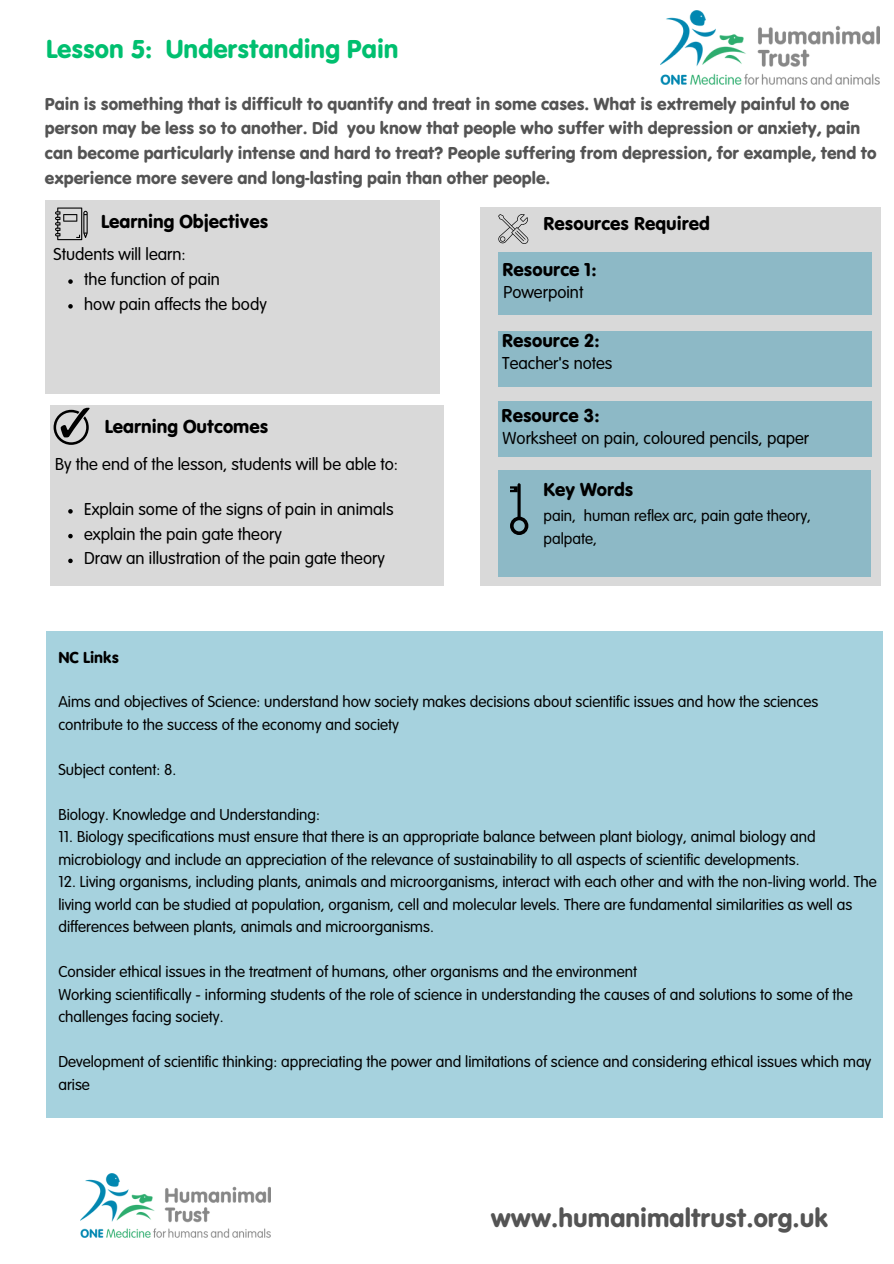
<style>
.page{position:relative;width:894px;height:1264px;background:#fff}
.page>*{position:absolute;margin:0;border:0;box-sizing:border-box;transform-origin:0 0}
.t1{font:27px "VAG Rundschrift D";color:#00bf6f}
.t2{font:27px "VAG Rundschrift D";color:#545454}
.t3{font:19.5px "VAG Rundschrift D";color:#000}
.t4{font:18px/24.8px "VAG Rundschrift D";color:#545454}
.t5{font:300 18px "VAG Rundschrift D";color:#000}
.t6{font:300 16.5px/22.5px "VAG Rundschrift D";color:#000}
.t7{font:16.5px "VAG Rundschrift D";color:#000}
</style>
<div class="page">
<div style="left:45px;top:200px;width:394px;height:194px;background:#d9d9d9"></div>
<div style="left:480px;top:207px;width:400px;height:379px;background:#d9d9d9"></div>
<svg style="left:55px;top:207px;width:33px;height:33px"></svg>
<div style="left:50px;top:405px;width:393px;height:181px;background:#d9d9d9"></div>
<svg style="left:54px;top:408px;width:36px;height:37px"></svg>
<svg style="left:498px;top:214px;width:30px;height:30px"></svg>
<div style="left:498px;top:401px;width:373px;height:56px;background:#8db9c6"></div>
<div style="left:498px;top:470px;width:372px;height:106px;background:#8db9c6"></div>
<svg style="left:510px;top:483px;width:18px;height:52px"></svg>
<img style="left:660px;top:10px;width:218px;height:75px">
<div style="left:498px;top:331px;width:373px;height:56px;background:#8db9c6"></div>
<div style="left:498px;top:253px;width:373px;height:62px;background:#8db9c6"></div>
<svg style="left:68px;top:279px;width:5px;height:5px"></svg>
<svg style="left:68px;top:304px;width:5px;height:4px"></svg>
<svg style="left:68px;top:509px;width:5px;height:4px"></svg>
<svg style="left:68px;top:534px;width:5px;height:4px"></svg>
<svg style="left:68px;top:558px;width:5px;height:5px"></svg>
<div style="left:46px;top:631px;width:835px;height:486px;background:#a6d2de"></div>
<img style="left:80px;top:1173px;width:190px;height:64px">
<h1 class="t1" style="left:46px;top:38px;width:354px">Lesson 5: Understanding Pain</h1>
<p class="t4" style="left:45px;top:93px;width:833px">Pain is something that is difficult to quantify and treat in some cases. What is extremely painful to one person may be less so to another. Did you know that people who suffer with depression or anxiety, pain can become particularly intense and hard to treat? People suffering from depression, for example, tend to experience more severe and long-lasting pain than other people.</p>
<h2 class="t3" style="left:101px;top:214px;width:169px">Learning Objectives</h2>
<h2 class="t3" style="left:543px;top:215px;width:168px">Resources Required</h2>
<h2 class="t5" style="left:54px;top:247px;width:134px">Students will learn:</h2>
<p class="t5" style="left:84px;top:272px;width:137px">the function of pain</p>
<p class="t5" style="left:84px;top:297px;width:184px">how pain affects the body</p>
<p class="t3" style="left:105px;top:419px;width:165px">Learning Outcomes</p>
<p class="t5" style="left:55px;top:457px;width:344px">By the end of the lesson, students will be able to:</p>
<p class="t5" style="left:84px;top:501px;width:311px">Explain some of the signs of pain in animals</p>
<h2 class="t5" style="left:84px;top:526px;width:199px">explain the pain gate theory</h2>
<h2 class="t5" style="left:84px;top:551px;width:302px">Draw an illustration of the pain gate theory</h2>
<h2 class="t3" style="left:502px;top:261px;width:96px">Resource 1:</h2>
<p class="t5" style="left:503px;top:284px;width:81px">Powerpoint</p>
<p class="t3" style="left:502px;top:333px;width:99px">Resource 2:</p>
<p class="t5" style="left:502px;top:356px;width:112px">Teacher's notes</p>
<h2 class="t3" style="left:501px;top:407px;width:99px">Resource 3:</h2>
<p class="t5" style="left:502px;top:431px;width:308px">Worksheet on pain, coloured pencils, paper</p>
<p class="t3" style="left:543px;top:481px;width:91px">Key Words</p>
<p class="t6" style="left:543px;top:506px;width:269px">pain, human reflex arc, pain gate theory, palpate,</p>
<h2 class="t7" style="left:58px;top:651px;width:62px">NC Links</h2>
<h2 class="t6" style="left:58px;top:692px;width:761px">Aims and objectives of Science: understand how society makes decisions about scientific issues and how the sciences contribute to the success of the economy and society</h2>
<h2 class="t6" style="left:58px;top:759px;width:119px">Subject content: 8.</h2>
<h2 class="t6" style="left:58px;top:804px;width:263px">Biology. Knowledge and Understanding:</h2>
<h2 class="t6" style="left:58px;top:827px;width:758px">11. Biology specifications must ensure that there is an appropriate balance between plant biology, animal biology and microbiology and include an appreciation of the relevance of sustainability to all aspects of scientific developments.</h2>
<p class="t6" style="left:58px;top:872px;width:819px">12. Living organisms, including plants, animals and microorganisms, interact with each other and with the non-living world. The living world can be studied at population, organism, cell and molecular levels. There are fundamental similarities as well as differences between plants, animals and microorganisms.</p>
<h2 class="t6" style="left:58px;top:962px;width:580px">Consider ethical issues in the treatment of humans, other organisms and the environment</h2>
<p class="t6" style="left:58px;top:984px;width:795px">Working scientifically - informing students of the role of science in understanding the causes of and solutions to some of the challenges facing society.</p>
<p class="t6" style="left:58px;top:1052px;width:814px">Development of scientific thinking: appreciating the power and limitations of science and considering ethical issues which may arise</p>
<p class="t2" style="left:490px;top:1207px;width:339px">www.humanimaltrust.org.uk</p>
</div>
